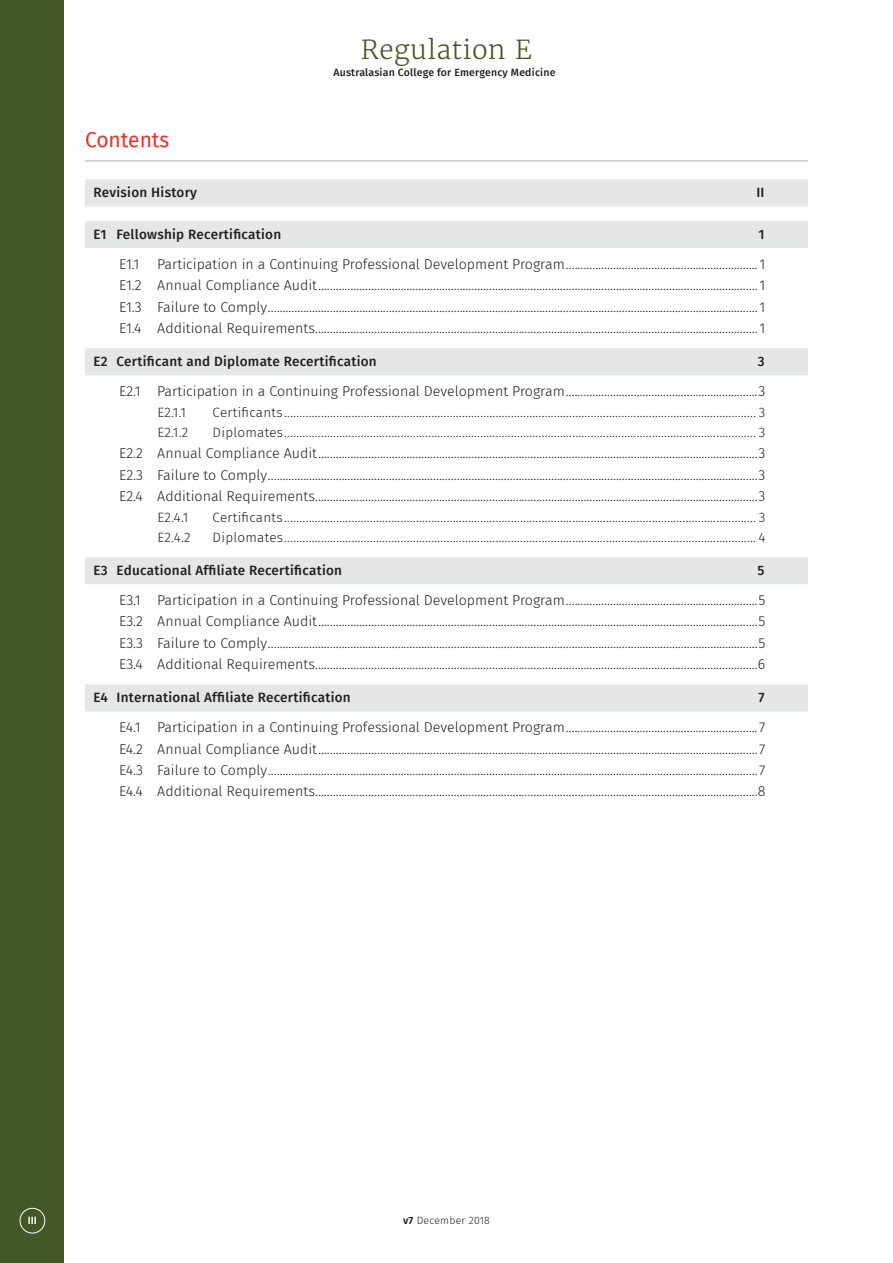
<style>
.page{position:relative;width:893px;height:1263px;background:#fff}
.page>*{position:absolute;margin:0;border:0;box-sizing:border-box;transform-origin:0 0}
.t1{font:300 26.1px "Merriweather";letter-spacing:.02em;color:#445727}
.Regulation_1_Heading{font:21px "Fira Sans";color:#ee2d28}
.t2{font:300 14.25px "Fira Sans";color:#231f20}
.t3{font:300 13.5px "Fira Sans";letter-spacing:.02em;color:#231f20}
.t4{font:500 13.5px "Fira Sans";letter-spacing:.02em;color:#231f20}
.t5{font:500 10.5px "Fira Sans";letter-spacing:.02em;color:#231f20}
.t6{font:300 10.5px "Fira Sans";letter-spacing:.02em;color:#231f20}
.t7{font:600 10.5px "Fira Sans";color:#fff}
.s1{font-weight:600}
</style>
<div class="page">
<div style="left:0;top:0;width:64px;height:1263px;background:#445727"></div>
<div style="left:20px;top:1208px;width:25px;height:25px;border:1px solid #fff;border-radius:50%"></div>
<hr style="left:85px;top:160px;width:723px;height:2px;background:#cdd0d0">
<div style="left:85px;top:179px;width:723px;height:27px;background:#e5e6e6"></div>
<div style="left:85px;top:221px;width:723px;height:27px;background:#e5e6e6"></div>
<div style="left:85px;top:348px;width:723px;height:27px;background:#e5e6e6"></div>
<div style="left:85px;top:557px;width:723px;height:27px;background:#e5e6e6"></div>
<div style="left:85px;top:684px;width:723px;height:27px;background:#e5e6e6"></div>
<h1 class="t1" style="left:361px;top:34px;width:173px">Regulation E</h1>
<p class="t5" style="left:333px;top:63px;width:223px">Australasian College for Emergency Medicine</p>
<p class="Regulation_1_Heading" style="left:85px;top:124px;width:86px">Contents</p>
<p class="t4" style="left:94px;top:182px;width:105px">Revision History</p>
<p class="t4" style="left:756px;top:182px;width:10px">II</p>
<p class="t4" style="left:94px;top:224px;width:189px">E1 Fellowship Recertification</p>
<p class="t4" style="left:758px;top:224px;width:8px">1</p>
<p class="t2" style="left:119px;top:254px;width:22px">E1.1</p>
<p class="t2" style="left:157px;top:254px;width:610px">Participation in a Continuing Professional Development Program................................................................. 1</p>
<p class="t2" style="left:119px;top:275px;width:648px">E1.2 Annual Compliance Audit..................................................................................................................................................... 1</p>
<p class="t2" style="left:119px;top:297px;width:648px">E1.3 Failure to Comply...................................................................................................................................................................... 1</p>
<p class="t2" style="left:119px;top:318px;width:648px">E1.4 Additional Requirements...................................................................................................................................................... 1</p>
<p class="t4" style="left:94px;top:351px;width:285px">E2 Certificant and Diplomate Recertification</p>
<p class="t4" style="left:758px;top:351px;width:8px">3</p>
<p class="t2" style="left:119px;top:381px;width:648px">E2.1 Participation in a Continuing Professional Development Program.................................................................3</p>
<p class="t3" style="left:157px;top:402px;width:30px">E2.1.1</p>
<p class="t3" style="left:213px;top:402px;width:554px">Certificants.......................................................................................................................................................... 3</p>
<p class="t3" style="left:157px;top:423px;width:33px">E2.1.2</p>
<p class="t3" style="left:213px;top:423px;width:554px">Diplomates.......................................................................................................................................................... 3</p>
<p class="t2" style="left:119px;top:443px;width:648px">E2.2 Annual Compliance Audit.....................................................................................................................................................3</p>
<p class="t2" style="left:119px;top:465px;width:648px">E2.3 Failure to Comply......................................................................................................................................................................3</p>
<p class="t2" style="left:119px;top:486px;width:648px">E2.4 Additional Requirements......................................................................................................................................................3</p>
<p class="t3" style="left:157px;top:507px;width:32px">E2.4.1</p>
<p class="t3" style="left:213px;top:507px;width:554px">Certificants.......................................................................................................................................................... 3</p>
<p class="t3" style="left:157px;top:528px;width:35px">E2.4.2</p>
<p class="t3" style="left:213px;top:528px;width:554px">Diplomates.......................................................................................................................................................... 4</p>
<p class="t4" style="left:94px;top:560px;width:250px">E3 Educational Affiliate Recertification</p>
<p class="t4" style="left:758px;top:560px;width:9px">5</p>
<p class="t2" style="left:119px;top:590px;width:648px">E3.1 Participation in a Continuing Professional Development Program.................................................................5</p>
<p class="t2" style="left:119px;top:611px;width:648px">E3.2 Annual Compliance Audit.....................................................................................................................................................5</p>
<p class="t2" style="left:119px;top:633px;width:648px">E3.3 Failure to Comply......................................................................................................................................................................5</p>
<p class="t2" style="left:119px;top:654px;width:648px">E3.4 Additional Requirements......................................................................................................................................................6</p>
<p class="t4" style="left:94px;top:687px;width:259px">E4 International Affiliate Recertification</p>
<p class="t4" style="left:758px;top:687px;width:8px">7</p>
<p class="t2" style="left:119px;top:717px;width:648px">E4.1 Participation in a Continuing Professional Development Program................................................................. 7</p>
<p class="t2" style="left:119px;top:738px;width:648px">E4.2 Annual Compliance Audit.....................................................................................................................................................7</p>
<p class="t2" style="left:119px;top:760px;width:648px">E4.3 Failure to Comply......................................................................................................................................................................7</p>
<p class="t2" style="left:119px;top:781px;width:648px">E4.4 Additional Requirements......................................................................................................................................................8</p>
<p class="t7" style="left:28px;top:1212px;width:11px">III</p>
<p class="t6" style="left:403px;top:1213px;width:88px"><span class="s1">v7</span> December 2018</p>
</div>
